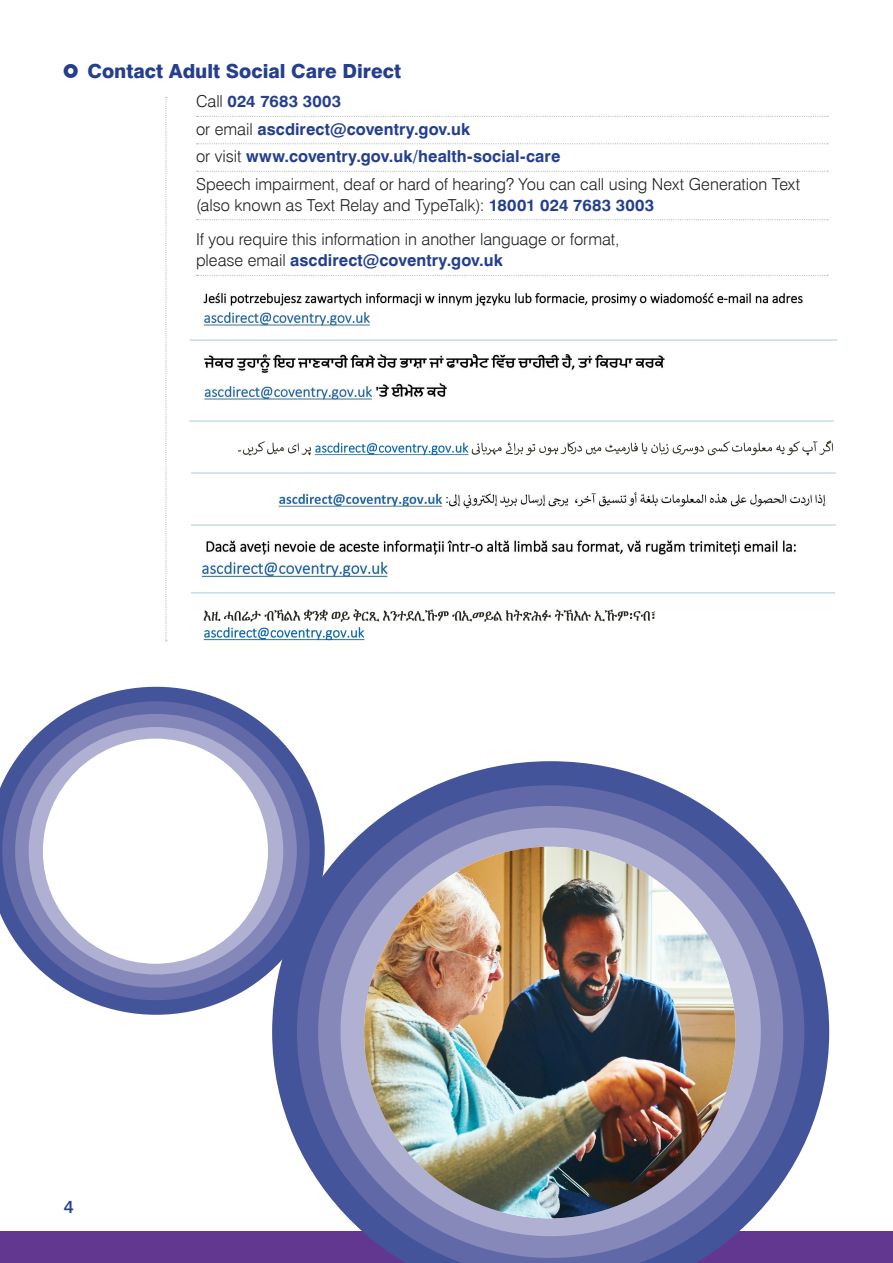
<style>
.page{position:relative;width:893px;height:1263px;background:#fff}
.page>*{position:absolute;margin:0;border:0;box-sizing:border-box;transform-origin:0 0}
.t1{font:800 19.5px "Swiss 721 BT";color:#253f8e}
.t2{font:500 18px "Swiss 721 BT";color:#253f8e}
.t3{font:300 16.5px/21px "Swiss 721 BT";color:#231f20}
.t4{font:700 16.5px "Swiss 721 BT";letter-spacing:.005em;color:#253f8e}
.s1{font-weight:300;color:#231f20}
.s2{font-weight:700;color:#253f8e}
</style>
<div class="page">
<hr style="left:190px;top:340px;width:647px;height:1px;background:#aacede">
<img style="left:203px;top:292px;width:600px;height:34px">
<hr style="left:189px;top:420px;width:645px;height:2px;background:#aacede">
<img style="left:204px;top:354px;width:461px;height:46px">
<img style="left:201px;top:540px;width:595px;height:38px">
<img style="left:203px;top:609px;width:452px;height:32px">
<hr style="left:191px;top:524px;width:645px;height:1px;background:#aacede">
<img style="left:278px;top:492px;width:548px;height:17px">
<img style="left:238px;top:440px;width:596px;height:16px">
<hr style="left:191px;top:592px;width:644px;height:1px;background:#aacede">
<hr style="left:191px;top:472px;width:645px;height:1px;background:#aacede">
<svg style="left:165px;top:97px;width:2px;height:544px"></svg>
<svg style="left:197px;top:116px;width:631px;height:1px"></svg>
<svg style="left:197px;top:143px;width:631px;height:1px"></svg>
<svg style="left:197px;top:171px;width:631px;height:1px"></svg>
<svg style="left:197px;top:219px;width:631px;height:1px"></svg>
<svg style="left:197px;top:275px;width:631px;height:1px"></svg>
<div style="left:0;top:1231px;width:893px;height:32px;background:#623790"></div>
<svg style="left:272px;top:761px;width:557px;height:384px"></svg>
<svg style="left:297px;top:785px;width:507px;height:478px"></svg>
<div style="left:318px;top:806px;width:465px;height:452px;background:#8688ba;border-radius:50%"></div>
<div style="left:340px;top:828px;width:421px;height:408px;background:#afb0d2;border-radius:50%"></div>
<img style="left:364px;top:847px;width:372px;height:371px;border-radius:186px">
<svg style="left:0;top:687px;width:325px;height:328px"></svg>
<div style="left:2px;top:701px;width:308px;height:299px;background:#6168a7;border-radius:50%"></div>
<div style="left:15px;top:714px;width:282px;height:274px;background:#8688ba;border-radius:50%"></div>
<div style="left:29px;top:727px;width:254px;height:247px;background:#afb0d2;border-radius:50%"></div>
<div style="left:43px;top:739px;width:225px;height:225px;background:#fff;border-radius:50%"></div>
<p class="t1" style="left:88px;top:59px;width:315px">Contact Adult Social Care Direct</p>
<p class="t4" style="left:196px;top:91px;width:147px"><span class="s1">Call</span> 024 7683 3003</p>
<p class="t4" style="left:196px;top:119px;width:276px"><span class="s1">or email</span> ascdirect@coventry.gov.uk</p>
<p class="t4" style="left:196px;top:146px;width:366px"><span class="s1">or visit</span> www.coventry.gov.uk/health-social-care</p>
<p class="t3" style="left:196px;top:173px;width:606px">Speech impairment, deaf or hard of hearing? You can call using Next Generation Text (also known as Text Relay and TypeTalk): <span class="s2">18001 024 7683 3003</span></p>
<p class="t3" style="left:196px;top:229px;width:425px">If you require this information in another language or format, please email <span class="s2">ascdirect@coventry.gov.uk</span></p>
<p class="t2" style="left:64px;top:1195px;width:12px">4</p>
</div>
